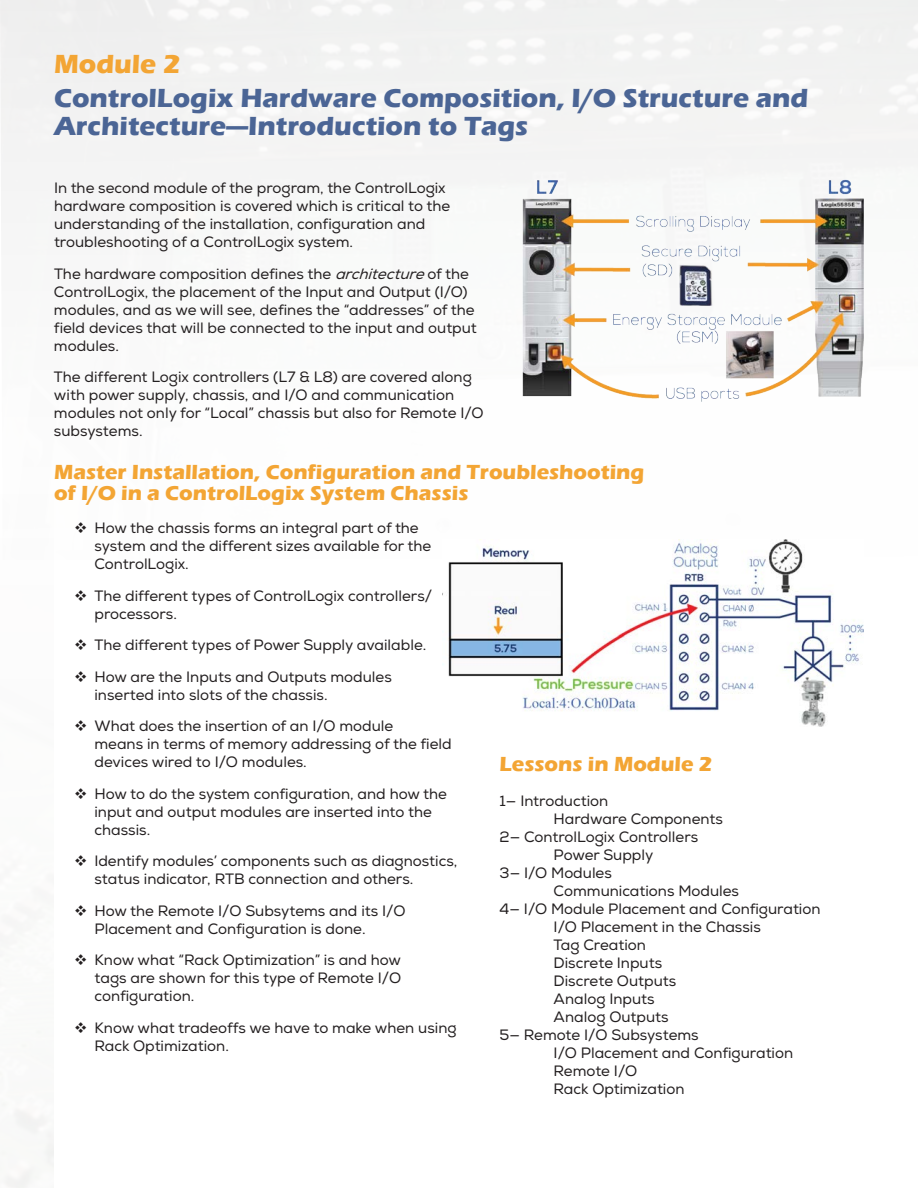
<style>
.page{position:relative;width:918px;height:1188px;background:#fff}
.page>*{position:absolute;margin:0;border:0;box-sizing:border-box;transform-origin:0 0}
.Level_1_brochure{font:700 27px/28.5px "Eras ITC";color:#4b6595}
.Level_1_brochure-2{font:700 27px "Eras ITC";color:#f3a534}
.Level_2_Brochure{font:700 21px/21px "Eras ITC";color:#f3a534}
.Brochure_Module_Body{font:15px/18px "Nexa";color:#231f20}
.s1{font-style:italic}
</style>
<div class="page">
<img style="left:523px;top:177px;width:341px;height:225px">
<img style="left:448px;top:539px;width:416px;height:188px">
<p class="Level_1_brochure-2" style="left:54px;top:48px;width:128px">Module 2</p>
<p class="Level_1_brochure" style="left:54px;top:84px;width:756px">ControlLogix Hardware Composition, I/O Structure and<br>Architecture—Introduction to Tags</p>
<p class="Brochure_Module_Body" style="left:54px;top:179px;width:398px">In the second module of the program, the ControlLogix hardware composition is covered which is critical to the understanding of the installation, configuration and troubleshooting of a ControlLogix system.</p>
<p class="Brochure_Module_Body" style="left:54px;top:265px;width:424px">The hardware composition defines the <span class="s1">architecture</span>of the ControlLogix, the placement of the Input and Output (I/O) modules, and as we will see, defines the “addresses” of the field devices that will be connected to the input and output modules.</p>
<p class="Brochure_Module_Body" style="left:54px;top:368px;width:431px">The different Logix controllers (L7 &amp; L8) are covered along with power supply, chassis, and I/O and communication modules not only for “Local” chassis but also for Remote I/O subsystems.</p>
<p class="Level_2_Brochure" style="left:54px;top:461px;width:592px">Master Installation, Configuration and Troubleshooting of I/O in a ControlLogix System Chassis</p>
<p class="Brochure_Module_Body" style="left:94px;top:519px;width:338px">How the chassis forms an integral part of the system and the different sizes available for the<br>ControlLogix.</p>
<p class="Brochure_Module_Body" style="left:94px;top:587px;width:339px">The different types of ControlLogix controllers/ processors.</p>
<p class="Brochure_Module_Body" style="left:94px;top:636px;width:333px">The different types of Power Supply available.</p>
<p class="Brochure_Module_Body" style="left:94px;top:668px;width:299px">How are the Inputs and Outputs modules inserted into slots of the chassis.</p>
<p class="Brochure_Module_Body" style="left:94px;top:717px;width:359px">What does the insertion of an I/O module<br>means in terms of memory addressing of the field devices wired to I/O modules.</p>
<p class="Brochure_Module_Body" style="left:94px;top:785px;width:354px">How to do the system configuration, and how the input and output modules are inserted into the chassis.</p>
<p class="Brochure_Module_Body" style="left:94px;top:852px;width:365px">Identify modules’ components such as diagnostics, status indicator, RTB connection and others.</p>
<p class="Brochure_Module_Body" style="left:94px;top:902px;width:312px">How the Remote I/O Subsytems and its I/O<br>Placement and Configuration is done.</p>
<p class="Brochure_Module_Body" style="left:94px;top:951px;width:308px;text-align:justify">Know what “Rack Optimization” is and how tags are shown for this type of Remote I/O configuration.</p>
<p class="Brochure_Module_Body" style="left:94px;top:1019px;width:364px">Know what tradeoffs we have to make when using<br>Rack Optimization.</p>
<p class="Level_2_Brochure" style="left:500px;top:754px;width:214px">Lessons in Module 2</p>
<p class="Brochure_Module_Body" style="left:500px;top:792px;width:110px">1— Introduction</p>
<p class="Brochure_Module_Body" style="left:554px;top:810px;width:171px">Hardware Components</p>
<p class="Brochure_Module_Body" style="left:500px;top:828px;width:200px">2— ControlLogix Controllers</p>
<p class="Brochure_Module_Body" style="left:554px;top:846px;width:101px">Power Supply</p>
<p class="Brochure_Module_Body" style="left:500px;top:864px;width:114px">3— I/O Modules</p>
<p class="Brochure_Module_Body" style="left:554px;top:882px;width:187px">Communications Modules</p>
<p class="Brochure_Module_Body" style="left:500px;top:900px;width:322px">4— I/O Module Placement and Configuration</p>
<p class="Brochure_Module_Body" style="left:554px;top:918px;width:209px">I/O Placement in the Chassis</p>
<p class="Brochure_Module_Body" style="left:554px;top:936px;width:94px">Tag Creation</p>
<p class="Brochure_Module_Body" style="left:554px;top:954px;width:110px">Discrete Inputs</p>
<p class="Brochure_Module_Body" style="left:554px;top:972px;width:124px">Discrete Outputs</p>
<p class="Brochure_Module_Body" style="left:554px;top:990px;width:102px">Analog Inputs</p>
<p class="Brochure_Module_Body" style="left:554px;top:1008px;width:117px">Analog Outputs</p>
<p class="Brochure_Module_Body" style="left:500px;top:1026px;width:201px">5— Remote I/O Subsystems</p>
<p class="Brochure_Module_Body" style="left:554px;top:1044px;width:241px">I/O Placement and Configuration</p>
<p class="Brochure_Module_Body" style="left:554px;top:1062px;width:85px">Remote I/O</p>
<p class="Brochure_Module_Body" style="left:554px;top:1080px;width:132px">Rack Optimization</p>
</div>
